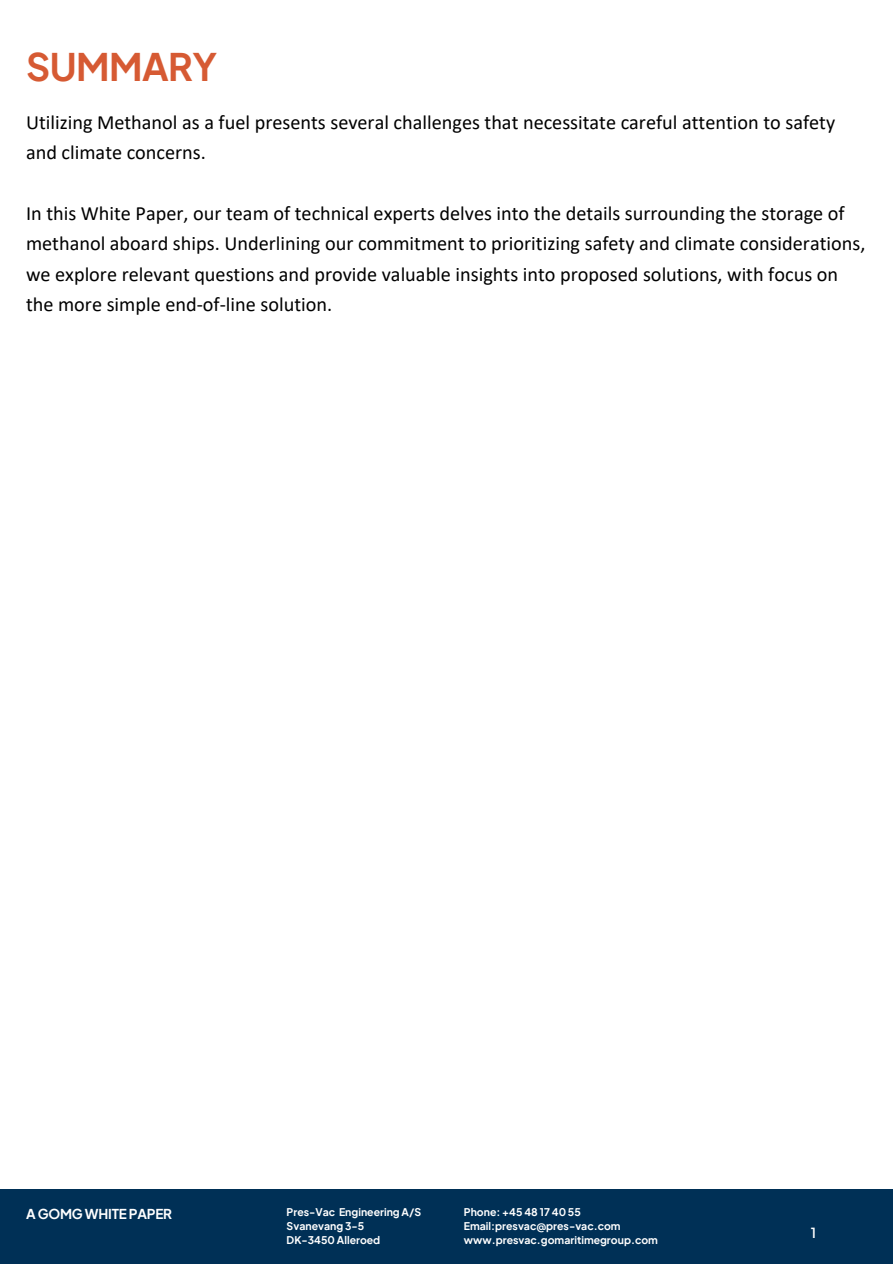
<style>
.page{position:relative;width:893px;height:1264px;background:#fff}
.page>*{position:absolute;margin:0;border:0;box-sizing:border-box;transform-origin:0 0}
.t1{font:700 37.5px "Plus Jakarta Sans";letter-spacing:-.015em;color:#d65a33}
.t2{font:20.25px/30.3px "Calibri";color:#000}
.t3{font:700 13.5px "Plus Jakarta Sans";letter-spacing:-.015em;color:#fff}
.t4{font:600 13.5px "Plus Jakarta Sans";color:#fff}
.t5{font:700 10.5px "Plus Jakarta Sans";color:#fff}
</style>
<div class="page">
<div style="left:0;top:1188px;width:892px;height:75px;background:#003056"></div>
<h1 class="t1" style="left:26px;top:42px;width:192px">SUMMARY</h1>
<h2 class="t2" style="left:26px;top:108px;width:810px">Utilizing Methanol as a fuel presents several challenges that necessitate careful attention to safety and climate concerns.</h2>
<h2 class="t2" style="left:26px;top:200px;width:840px">In this White Paper, our team of technical experts delves into the details surrounding the storage of methanol aboard ships. Underlining our commitment to prioritizing safety and climate considerations, we explore relevant questions and provide valuable insights into proposed solutions, with focus on the more simple end-of-line solution.</h2>
<p class="t3" style="left:26px;top:1205px;width:147px">A GOMG WHITE PAPER</p>
<p class="t5" style="left:286px;top:1205px;width:136px">Pres-Vac Engineering A/S</p>
<p class="t5" style="left:286px;top:1219px;width:79px">Svanevang 3-5</p>
<p class="t5" style="left:286px;top:1233px;width:95px">DK-3450 Alleroed</p>
<p class="t5" style="left:464px;top:1205px;width:118px">Phone: +45 48 17 40 55</p>
<p class="t5" style="left:464px;top:1219px;width:158px">Email:presvac@pres-vac.com</p>
<p class="t5" style="left:464px;top:1233px;width:195px">www.presvac.gomaritimegroup.com</p>
<h3 class="t4" style="left:810px;top:1224px;width:7px">1</h3>
</div>
